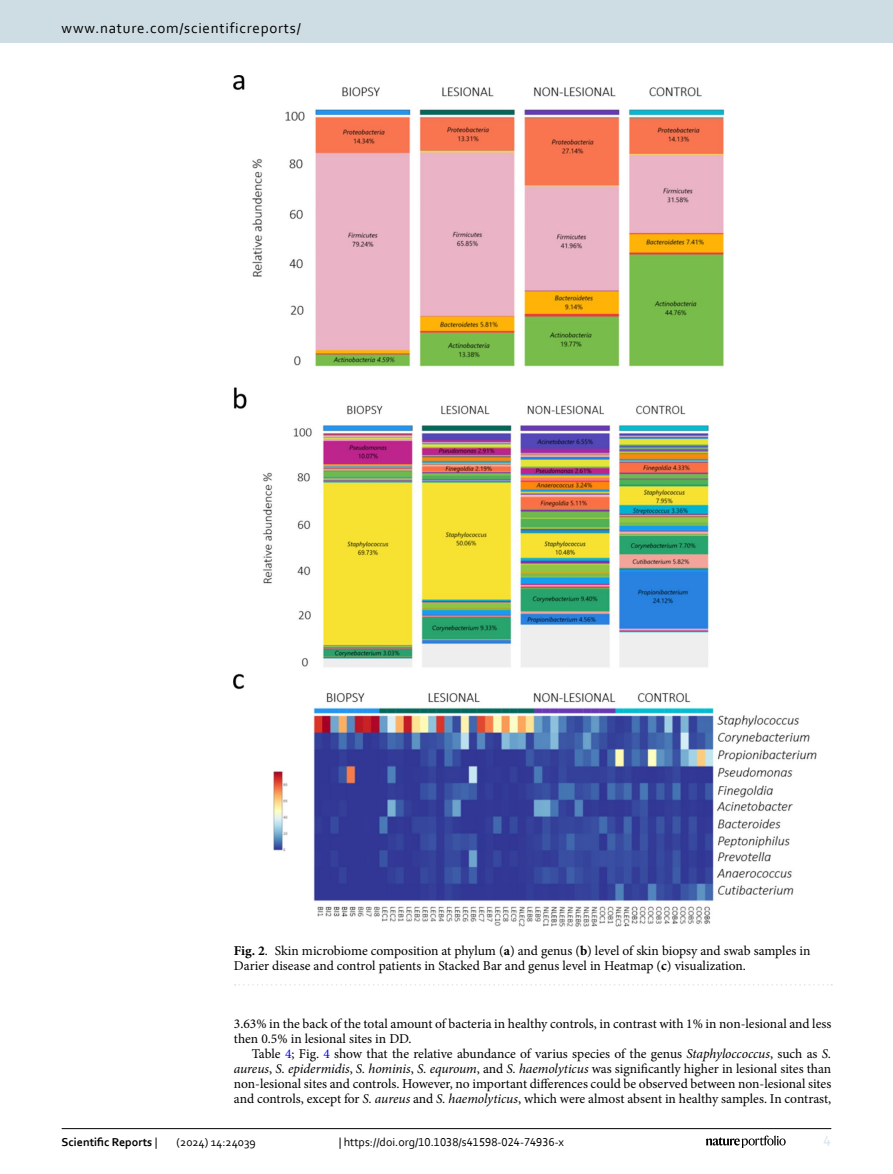
<style>
.page{position:relative;width:893px;height:1174px;background:#fff}
.page>*{position:absolute;margin:0;border:0;box-sizing:border-box;transform-origin:0 0}
.t1{font:15px "Corbel";letter-spacing:.05em;color:#000}
.t2{font:15px "Corbel";color:#d9e4eb}
.Body_Text_Indent{font:13.5px/15px "Minion Pro";color:#000}
.Figure_Caption{font:13.5px/15px "Minion Pro";color:#000}
.t3{font:12px "Corbel";color:#000}
.t4{font:700 12px "Corbel";color:#000}
.s1{font-weight:700}
.s2{color:#00f}
.s3{font-style:italic}
.s4{font-weight:400}
</style>
<div class="page">
<img style="left:234px;top:76px;width:582px;height:850px">
<svg style="left:235px;top:984px;width:597px;height:1px"></svg>
<hr style="left:62px;top:1128px;width:769px;height:1px;background:#000">
<svg style="left:706px;top:1135px;width:80px;height:12px"></svg>
<div style="left:0;top:0;width:893px;height:43px;background:#cedde4"></div>
<p class="t1" style="left:62px;top:18px;width:241px">www.nature.com/scientificreports/</p>
<p class="Figure_Caption" style="left:234px;top:942px;width:578px"><span class="s1">Fig. 2</span>. Skin microbiome composition at phylum (<span class="s1">a</span>) and genus (<span class="s1">b</span>) level of skin biopsy and swab samples in<br>Darier disease and control patients in Stacked Bar and genus level in Heatmap (<span class="s1">c</span>) visualization.</p>
<p class="Body_Text_Indent" style="left:234px;top:1015px;width:599px">3.63% in the back of the total amount of bacteria in healthy controls, in contrast with 1% in non-lesional and less then 0.5% in lesional sites in DD.</p>
<p class="Body_Text_Indent" style="left:234px;top:1045px;width:599px;text-align:justify;text-indent:18px">Table <span class="s2">4</span>; Fig. <span class="s2">4</span> show that the relative abundance of varius species of the genus <span class="s3">Staphyloccoccus</span>, such as <span class="s3">S. aureus</span>, <span class="s3">S. epidermidis</span>, <span class="s3">S. hominis</span>, <span class="s3">S. equroum</span>, and <span class="s3">S. haemolyticus</span> was significantly higher in lesional sites than non-lesional sites and controls. However, no important differences could be observed between non-lesional sites and controls, except for <span class="s3">S. aureus</span> and <span class="s3">S. haemolyticus</span>, which were almost absent in healthy samples. In contrast,</p>
<p class="t4" style="left:62px;top:1134px;width:97px">Scientific Reports <span class="s4">|</span></p>
<p class="t3" style="left:177px;top:1134px;width:81px">(2024) 14:24039</p>
<p class="t3" style="left:339px;top:1134px;width:227px">| https://doi.org/10.1038/s41598-024-74936-x</p>
<p class="t2" style="left:824px;top:1132px;width:9px">4</p>
</div>
